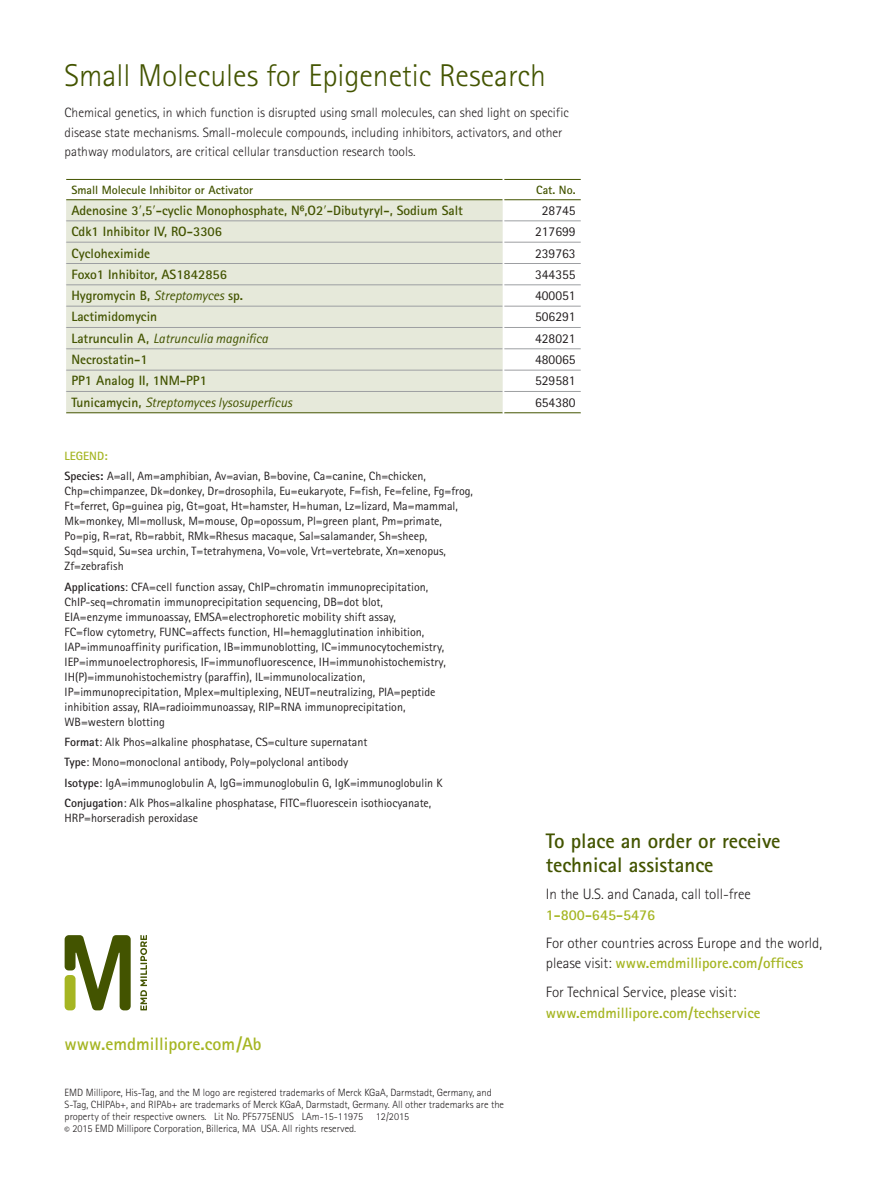
<style>
.page{position:relative;width:893px;height:1189px;background:#fff}
.page>*{position:absolute;margin:0;border:0;box-sizing:border-box;transform-origin:0 0}
.t1{font:300 31.5px "Merck Sans Serif Pro";color:#435400}
.t2{font:700 21px/24px "Merck Sans Serif Pro";color:#435400}
.t3{font:700 18px "Merck Sans Serif Pro";color:#a5b522}
.t4{font:300 15px/19.5px "Merck Sans Serif Pro";color:#231f20}
.t5{font:700 15px "Merck Sans Serif Pro";color:#a5b522}
.t6{font:300 13.5px/19.5px "Merck Sans Serif Pro";color:#231f20}
.t7{font:700 13.5px "Merck Sans Serif Pro";color:#435400}
.t8{font:italic 13.5px "Merck Sans Serif Pro";color:#435400}
.t9{font:13.5px "Merck Sans Serif Pro";color:#231f20}
.t10{font:12px/15px "Merck Sans Serif Pro";color:#231f20}
.t11{font:700 12px "Merck Sans Serif Pro";color:#435400}
.t12{font:300 10.5px/12px "Merck Sans Serif Pro";color:#231f20}
.s1{font-weight:400;font-style:italic}
.s2{font-weight:700;font-style:normal}
.s3{font-weight:700;color:#a5b522}
.s4{font-weight:700}
</style>
<div class="page">
<svg style="left:140px;top:935px;width:7px;height:75px"></svg>
<svg style="left:65px;top:935px;width:66px;height:75px"></svg>
<div style="left:66px;top:200px;width:436px;height:212px;background:#e6e9da"></div>
<hr style="left:66px;top:220px;width:436px;height:1px;background:#9d9fa2">
<hr style="left:504px;top:220px;width:76px;height:1px;background:#9d9fa2">
<hr style="left:66px;top:242px;width:436px;height:1px;background:#9d9fa2">
<hr style="left:504px;top:242px;width:76px;height:1px;background:#9d9fa2">
<hr style="left:66px;top:263px;width:436px;height:1px;background:#9d9fa2">
<hr style="left:504px;top:263px;width:76px;height:1px;background:#9d9fa2">
<hr style="left:66px;top:284px;width:436px;height:1px;background:#9d9fa2">
<hr style="left:504px;top:284px;width:76px;height:1px;background:#9d9fa2">
<hr style="left:66px;top:306px;width:436px;height:1px;background:#9d9fa2">
<hr style="left:504px;top:306px;width:76px;height:1px;background:#9d9fa2">
<hr style="left:66px;top:327px;width:436px;height:1px;background:#9d9fa2">
<hr style="left:504px;top:327px;width:76px;height:1px;background:#9d9fa2">
<hr style="left:66px;top:348px;width:436px;height:1px;background:#9d9fa2">
<hr style="left:504px;top:348px;width:76px;height:1px;background:#9d9fa2">
<hr style="left:66px;top:370px;width:436px;height:1px;background:#9d9fa2">
<hr style="left:504px;top:370px;width:76px;height:1px;background:#9d9fa2">
<hr style="left:66px;top:391px;width:436px;height:1px;background:#9d9fa2">
<hr style="left:504px;top:391px;width:76px;height:1px;background:#9d9fa2">
<hr style="left:66px;top:179px;width:436px;height:1px;background:#435400">
<hr style="left:66px;top:199px;width:436px;height:1px;background:#435400">
<hr style="left:504px;top:179px;width:76px;height:1px;background:#435400">
<hr style="left:504px;top:199px;width:76px;height:1px;background:#435400">
<hr style="left:66px;top:412px;width:436px;height:1px;background:#435400">
<hr style="left:504px;top:412px;width:76px;height:1px;background:#435400">
<h1 class="t1" style="left:65px;top:58px;width:482px">Small Molecules for Epigenetic Research</h1>
<p class="t6" style="left:65px;top:103px;width:505px">Chemical genetics, in which function is disrupted using small molecules, can shed light on specific disease state mechanisms. Small-molecule compounds, including inhibitors, activators, and other pathway modulators, are critical cellular transduction research tools.</p>
<p class="t11" style="left:71px;top:182px;width:183px">Small Molecule Inhibitor or Activator</p>
<p class="t11" style="left:536px;top:182px;width:41px">Cat. No.</p>
<p class="t7" style="left:71px;top:202px;width:393px">Adenosine 3 ,5 -cyclic Monophosphate, N⁶,O2 -Dibutyryl-, Sodium Salt</p>
<p class="t9" style="left:541px;top:202px;width:35px">28745</p>
<p class="t7" style="left:71px;top:223px;width:152px">Cdk1 Inhibitor IV, RO-3306</p>
<p class="t9" style="left:535px;top:223px;width:42px">217699</p>
<p class="t7" style="left:71px;top:244px;width:80px">Cycloheximide</p>
<p class="t9" style="left:535px;top:245px;width:42px">239763</p>
<p class="t7" style="left:71px;top:266px;width:157px">Foxo1 Inhibitor, AS1842856</p>
<p class="t9" style="left:535px;top:266px;width:42px">344355</p>
<p class="t7" style="left:71px;top:287px;width:173px">Hygromycin B, <span class="s1">Streptomyces</span> sp.</p>
<p class="t9" style="left:535px;top:287px;width:42px">400051</p>
<p class="t7" style="left:71px;top:308px;width:87px">Lactimidomycin</p>
<p class="t9" style="left:535px;top:309px;width:42px">506291</p>
<p class="t8" style="left:71px;top:330px;width:198px"><span class="s2">Latrunculin A,</span> Latrunculia magnifica</p>
<p class="t9" style="left:535px;top:330px;width:42px">428021</p>
<p class="t7" style="left:71px;top:351px;width:78px">Necrostatin-1</p>
<p class="t9" style="left:535px;top:351px;width:42px">480065</p>
<p class="t7" style="left:71px;top:372px;width:137px">PP1 Analog II, 1NM-PP1</p>
<p class="t9" style="left:535px;top:373px;width:42px">529581</p>
<p class="t8" style="left:71px;top:394px;width:222px"><span class="s2">Tunicamycin,</span> Streptomyces lysosuperficus</p>
<p class="t9" style="left:535px;top:394px;width:42px">654380</p>
<p class="t10" style="left:65px;top:445px;width:362px;line-height:20.4px"><span class="s3">LEGEND:<br></span><span class="s4">Species:</span> A=all, Am=amphibian, Av=avian, B=bovine, Ca=canine, Ch=chicken,</p>
<p class="t10" style="left:65px;top:483px;width:410px">Chp=chimpanzee, Dk=donkey, Dr=drosophila, Eu=eukaryote, F=fish, Fe=feline, Fg=frog, Ft=ferret, Gp=guinea pig, Gt=goat, Ht=hamster, H=human, Lz=lizard, Ma=mammal, Mk=monkey, Ml=mollusk, M=mouse, Op=opossum, Pl=green plant, Pm=primate, Po=pig, R=rat, Rb=rabbit, RMk=Rhesus macaque, Sal=salamander, Sh=sheep, Sqd=squid, Su=sea urchin, T=tetrahymena, Vo=vole, Vrt=vertebrate, Xn=xenopus, Zf=zebrafish</p>
<p class="t10" style="left:65px;top:579px;width:382px"><span class="s4">Applications</span>: CFA=cell function assay, ChIP=chromatin immunoprecipitation, ChIP-seq=chromatin immunoprecipitation sequencing, DB=dot blot,<br>EIA=enzyme immunoassay, EMSA=electrophoretic mobility shift assay,<br>FC=flow cytometry, FUNC=affects function, HI=hemagglutination inhibition, IAP=immunoaffinity purification, IB=immunoblotting, IC=immunocytochemistry, IEP=immunoelectrophoresis, IF=immunofluorescence, IH=immunohistochemistry, IH(P)=immunohistochemistry (paraffin), IL=immunolocalization, IP=immunoprecipitation, Mplex=multiplexing, NEUT=neutralizing, PIA=peptide inhibition assay, RIA=radioimmunoassay, RIP=RNA immunoprecipitation, WB=western blotting</p>
<p class="t10" style="left:65px;top:732px;width:379px;line-height:20.4px"><span class="s4">Format</span>: Alk Phos=alkaline phosphatase, CS=culture supernatant<br><span class="s4">Type</span>: Mono=monoclonal antibody, Poly=polyclonal antibody<br><span class="s4">Isotype</span>: IgA=immunoglobulin A, IgG=immunoglobulin G, IgK=immunoglobulin K <span class="s4">Conjugation</span>: Alk Phos=alkaline phosphatase, FITC=fluorescein isothiocyanate,</p>
<p class="t10" style="left:65px;top:810px;width:135px">HRP=horseradish peroxidase</p>
<h3 class="t3" style="left:65px;top:1032px;width:198px">www.emdmillipore.com/Ab</h3>
<p class="t12" style="left:65px;top:1086px;width:441px">EMD Millipore, His-Tag, and the M logo are registered trademarks of Merck KGaA, Darmstadt, Germany, and S-Tag, CHIPAb+, and RIPAb+ are trademarks of Merck KGaA, Darmstadt, Germany. All other trademarks are the property of their respective owners. Lit No. PF5775ENUS LAm-15-11975 12/2015<br>© 2015 EMD Millipore Corporation, Billerica, MA USA. All rights reserved.</p>
<h2 class="t2" style="left:545px;top:828px;width:236px">To place an order or receive technical assistance</h2>
<p class="t4" style="left:545px;top:884px;width:206px">In the U.S. and Canada, call toll-free</p>
<p class="t5" style="left:545px;top:905px;width:111px">1-800-645-5476</p>
<p class="t4" style="left:545px;top:933px;width:278px">For other countries across Europe and the world, please visit: <span class="s3">www.emdmillipore.com/offices</span></p>
<p class="t4" style="left:545px;top:981px;width:192px">For Technical Service, please visit:</p>
<p class="t5" style="left:545px;top:1002px;width:216px">www.emdmillipore.com/techservice</p>
</div>
